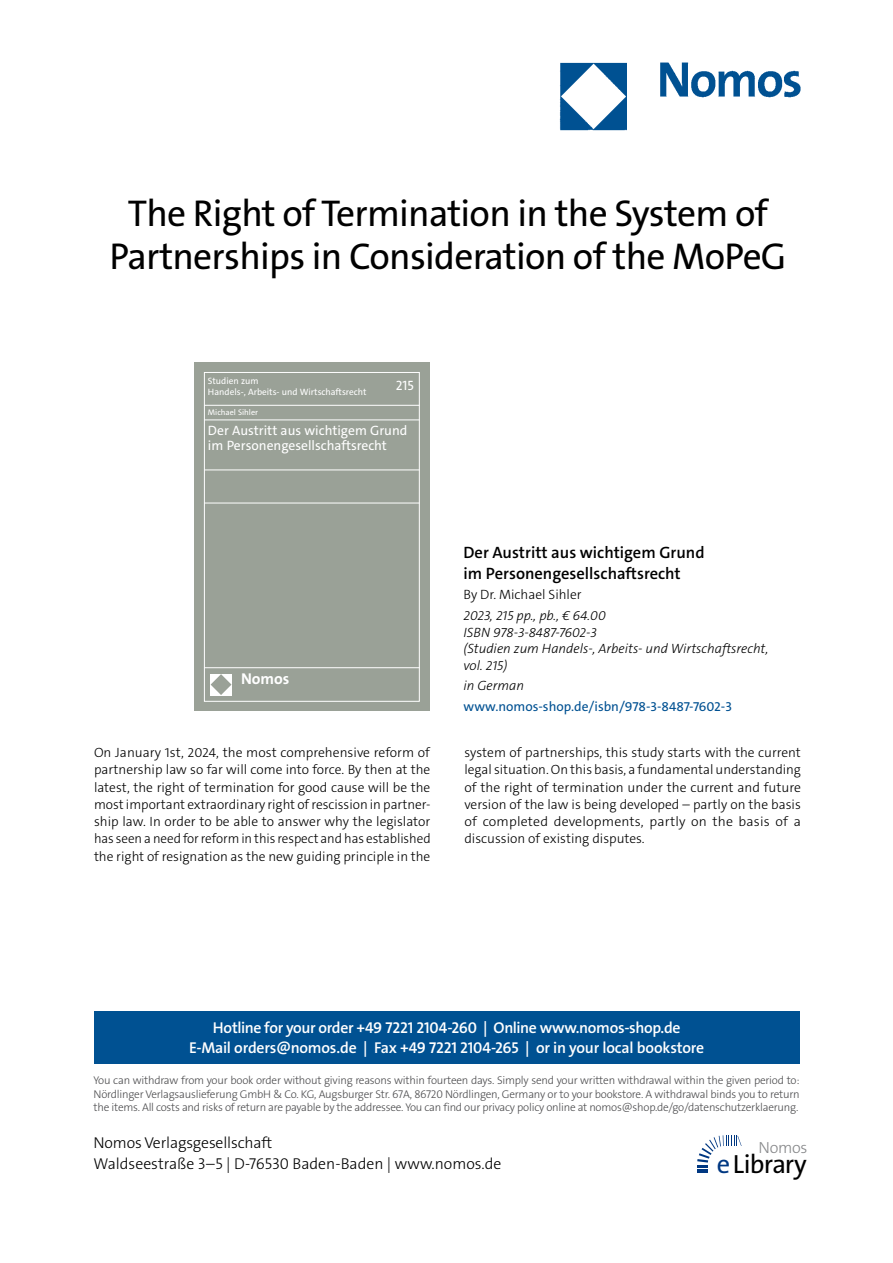
<style>
.page{position:relative;width:893px;height:1263px;background:#fff}
.page>*{position:absolute;margin:0;border:0;box-sizing:border-box;transform-origin:0 0}
.t1{font:37.5px/43.5px "The Sans Os F";letter-spacing:-.02em;color:#000;text-align:center}
.t2{font:26.4px "The Sans Os F";letter-spacing:-.03em;color:#000}
.t3{font:600 16.5px/21px "The Sans C5";color:#000}
.t4{font:300 16.2px "The Sans Os F";letter-spacing:-.02em;color:#87888a}
.t5{font:600 15.75px/21px "The Sans Os F";letter-spacing:-.02em;color:#fff;text-align:center}
.t6{font:300 15.75px/21px "The Sans Os F";color:#000}
.t7{font:700 15.75px "The Sans C5";color:#fff}
.t8{font:300 13.5px/17.2px "The Sans C5";color:#000;text-align:justify}
.t9{font:italic 300 13.5px/16.5px "The Sans C5";color:#000}
.t10{font:13.5px/15.1px "The Sans C5";color:#fff}
.t11{font:13.5px "The Sans C5";color:#005192}
.t12{font:300 11.25px/13.5px "The Sans Os F";letter-spacing:-.02em;color:#4b4b4d;text-align:justify}
.t13{font:9.3px/11.4px "The Sans C5";color:#fff}
.t14{font:8.1px "The Sans C5";color:#fff}
.s1{color:#003882}
</style>
<div class="page">
<div style="left:94px;top:1011px;width:705px;height:52px;background:#005192"></div>
<svg style="left:697px;top:1135px;width:45px;height:38px"></svg>
<img style="left:559px;top:62px;width:242px;height:69px">
<div style="left:194px;top:362px;width:236px;height:349px;background:#9aa197"></div>
<div style="left:204px;top:372px;width:216px;height:329px;border:1px solid #fff"></div>
<hr style="left:204px;top:405px;width:216px;height:1px;background:#fff">
<hr style="left:204px;top:420px;width:216px;height:1px;background:#fff">
<hr style="left:204px;top:470px;width:216px;height:1px;background:#fff">
<hr style="left:204px;top:503px;width:216px;height:1px;background:#fff">
<hr style="left:204px;top:667px;width:216px;height:1px;background:#fff">
<div style="left:210px;top:674px;width:22px;height:21px;background:#fff"></div>
<svg style="left:211px;top:674px;width:20px;height:21px"></svg>
<h1 class="t1" style="left:109px;top:195px;width:679px">The Right of Termination in the System of<br>Partnerships in Consideration of the MoPeG</h1>
<p class="t13" style="left:208px;top:375px;width:160px">Studien zum<br>Handels-, Arbeits- und Wirtschaftsrecht</p>
<p class="t10" style="left:396px;top:378px;width:20px">215</p>
<p class="t14" style="left:208px;top:407px;width:52px">Michael Sihler</p>
<p class="t10" style="left:208px;top:422px;width:201px">Der Austritt aus wichtigem Grund im Personengesellschaftsrecht</p>
<p class="t7" style="left:241px;top:669px;width:50px">Nomos</p>
<p class="t3" style="left:463px;top:542px;width:243px">Der Austritt aus wichtigem Grund im Personengesellschaftsrecht</p>
<p class="t8" style="left:463px;top:586px;width:120px">By Dr. Michael Sihler</p>
<p class="t9" style="left:463px;top:607px;width:306px">2023, 215 pp., pb., € 64.00<br>ISBN 978-3-8487-7602-3<br>(Studien zum Handels-, Arbeits- und Wirtschaftsrecht, vol. 215)</p>
<p class="t9" style="left:463px;top:678px;width:62px">in German</p>
<p class="t11" style="left:463px;top:698px;width:270px">www.nomos-shop.de/isbn/978-3-8487-7602-3</p>
<p class="t8" style="left:94px;top:744px;width:338px">On January 1st, 2024, the most comprehensive reform of partnership law so far will come into force. By then at the latest, the right of termination for good cause will be the most important extraordinary right of rescission in partner&shy;ship law. In order to be able to answer why the legislator has seen a need for reform in this respect and has established the right of resignation as the new guiding principle in the</p>
<p class="t8" style="left:464px;top:744px;width:338px">system of partnerships, this study starts with the current legal situation. On this basis, a fundamental understanding of the right of termination under the current and future version of the law is being developed – partly on the basis of completed developments, partly on the basis of a discussion of existing disputes.</p>
<p class="t5" style="left:189px;top:1017px;width:517px">Hotline for your order +49 7221 2104-260 | Online www.nomos-shop.de<br>E-Mail orders@nomos.de | Fax +49 7221 2104-265 | or in your local bookstore</p>
<p class="t12" style="left:94px;top:1074px;width:708px">You can withdraw from your book order without giving reasons within fourteen days. Simply send your written withdrawal within the given period to:<br>Nördlinger Verlagsauslieferung GmbH &amp; Co. KG, Augsburger Str. 67A, 86720 Nördlingen, Germany or to your bookstore. A withdrawal binds you to return the items. All costs and risks of return are payable by the addressee. You can find our privacy policy online at nomos@shop.de/go/datenschutzerklaerung.</p>
<p class="t6" style="left:94px;top:1133px;width:409px">Nomos Verlagsgesellschaft<br>Waldseestraße 3–5 | D-76530 Baden-Baden | www.nomos.de</p>
<p class="t4" style="left:758px;top:1137px;width:51px">Nomos</p>
<h2 class="t2" style="left:717px;top:1153px;width:91px"><span class="s1">e</span>Library</h2>
</div>
